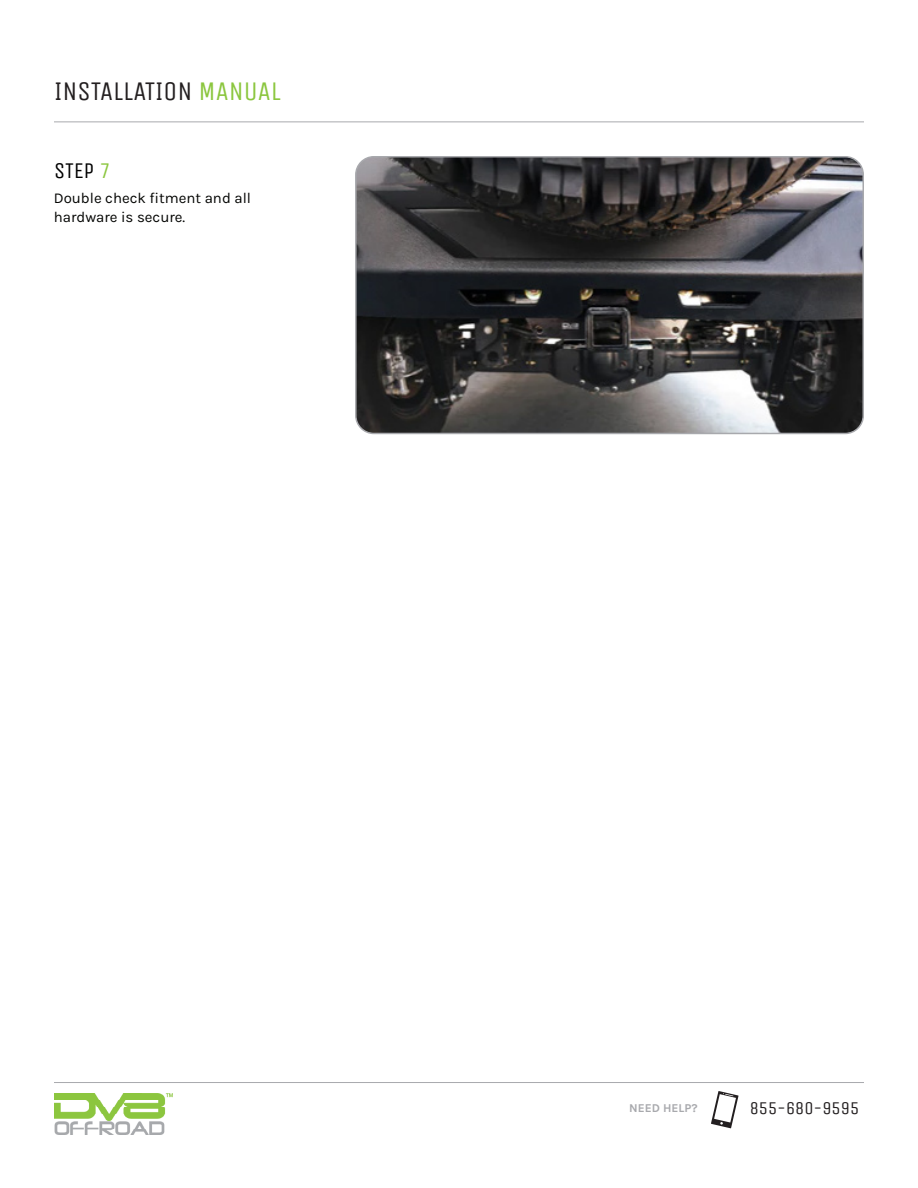
<style>
.page{position:relative;width:918px;height:1188px;background:#fff}
.page>*{position:absolute;margin:0;border:0;box-sizing:border-box;transform-origin:0 0}
.t1{font:27px "Unica One";color:#231f20}
.t2{font:22.5px "Unica One";color:#010101}
.t3{font:18px "Unica One";color:#231f20}
.t4{font:15px/19.5px "Karla";color:#040503}
.t5{font:700 12px "Karla";color:#a8a9ad}
.s1{color:#8bc63e}
</style>
<div class="page">
<hr style="left:54px;top:122px;width:810px;height:1px;background:#a8a9ad">
<img style="left:54px;top:1093px;width:119px;height:41px">
<hr style="left:54px;top:1082px;width:810px;height:1px;background:#a8a9ad">
<svg style="left:711px;top:1091px;width:28px;height:37px"></svg>
<img style="left:358px;top:159px;width:505px;height:274px">
<div style="left:355px;top:156px;width:509px;height:278px;border:2px solid #a8a9ad;border-radius:18px"></div>
<p class="t1" style="left:54px;top:76px;width:228px">INSTALLATION <span class="s1">MANUAL</span></p>
<p class="t2" style="left:54px;top:157px;width:58px">STEP <span class="s1">7</span></p>
<p class="t4" style="left:54px;top:187px;width:199px">Double check fitment and all hardware is secure.</p>
<p class="t5" style="left:629px;top:1100px;width:70px">NEED HELP?</p>
<p class="t3" style="left:750px;top:1097px;width:111px">855-680-9595</p>
</div>
